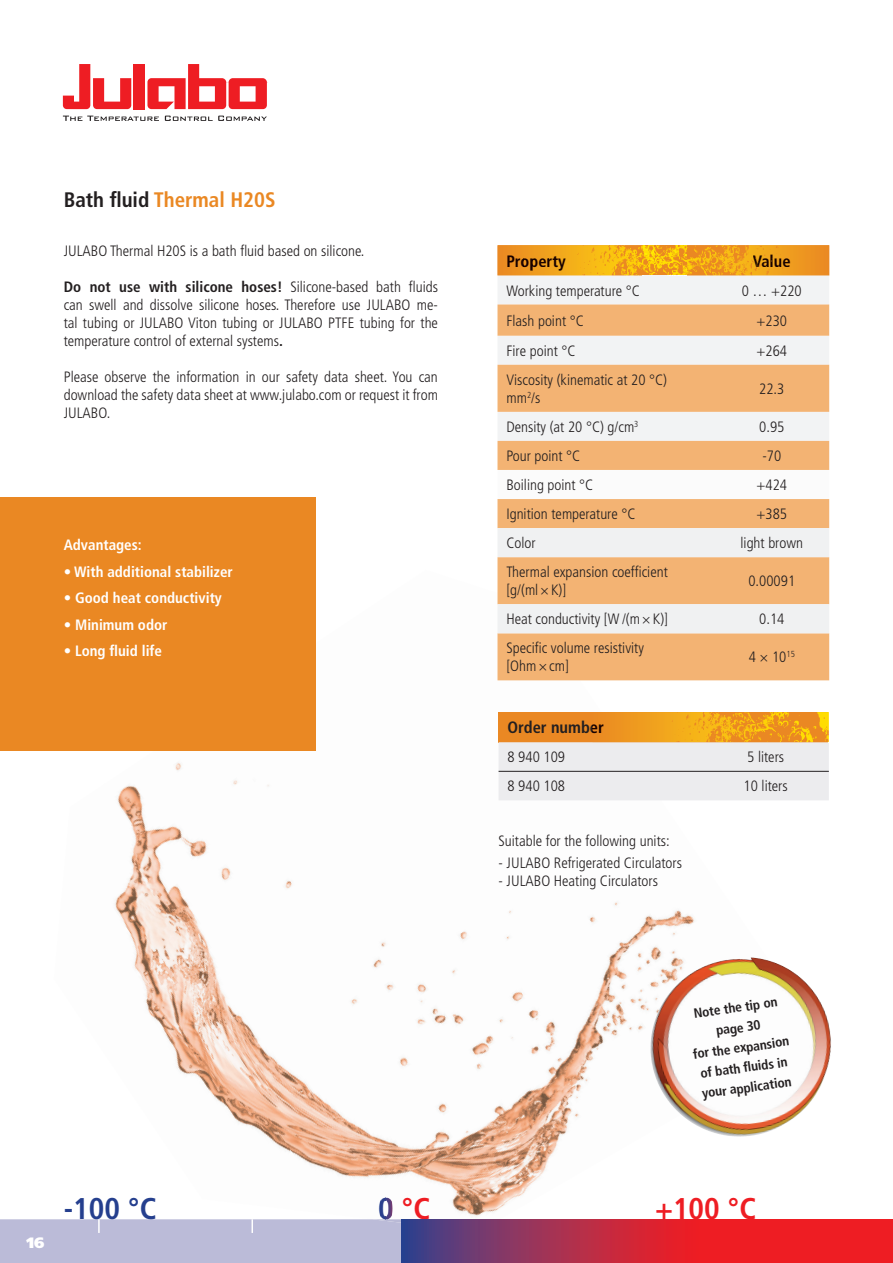
<style>
.page{position:relative;width:893px;height:1263px;background:#fff}
.page>*{position:absolute;margin:0;border:0;box-sizing:border-box;transform-origin:0 0}
.t1{font:700 condensed 30px "Frutiger LT Std";color:#ee1d23}
.t2{font:700 condensed 30px "Frutiger LT Std";color:#253f8e}
.t3{font:700 condensed 21px "Frutiger LT Std";color:#ea8823}
.t4{font:700 condensed 16.5px "Frutiger LT Std";color:#231f20}
.t5{font:700 condensed 16.5px "Frutiger LT Std";color:#170000}
.t6{font:700 condensed 16.5px "Frutiger LT Std";color:#170100}
.t7{font:300 condensed 15px/18px "Frutiger LT Std";color:#231f20}
.t8{font:700 condensed 15px "Frutiger LT Std";color:#fff}
.t9{font:900 15px "Frutiger LT Std";color:#fff}
.t10{font:700 condensed 13.5px/20.1px "Frutiger LT Std";color:#231f20;text-align:center}
.s1{color:#231f20}
.s2{font-weight:700}
.s3{color:#170100}
.s4{color:#180100}
.s5{color:#180400}
.s6{color:#180200}
.s7{color:#160000}
.s8{color:#253f8e}
</style>
<div class="page">
<img style="left:414px;top:1088px;width:320px;height:128px">
<img style="left:417px;top:680px;width:352px;height:408px">
<img style="left:344px;top:998px;width:70px;height:180px">
<img style="left:274px;top:1059px;width:70px;height:117px">
<img style="left:146px;top:993px;width:128px;height:149px">
<img style="left:115px;top:586px;width:422px;height:407px">
<div style="left:0;top:1219px;width:402px;height:44px;background:#bbbbd8"></div>
<svg style="left:63px;top:116px;width:96px;height:5px"></svg>
<svg style="left:165px;top:116px;width:102px;height:5px"></svg>
<svg style="left:63px;top:64px;width:68px;height:45px"></svg>
<div style="left:134px;top:64px;width:11px;height:45px;background:#ee1d23"></div>
<svg style="left:147px;top:64px;width:120px;height:45px"></svg>
<svg style="left:402px;top:1219px;width:491px;height:44px;background:#bc2941"></svg>
<div style="left:0;top:498px;width:315px;height:253px;background:#ea8823"></div>
<div style="left:497px;top:275px;width:332px;height:30px;background:#f2f3f4"></div>
<svg style="left:497px;top:305px;width:332px;height:375px;fill:#f3b373"></svg>
<svg style="left:497px;top:470px;width:332px;height:29px"></svg>
<svg style="left:497px;top:528px;width:332px;height:105px"></svg>
<img style="left:687px;top:275px;width:142px;height:1px">
<img style="left:498px;top:245px;width:331px;height:30px">
<img style="left:753px;top:254px;width:37px;height:13px">
<img style="left:498px;top:275px;width:144px;height:1px">
<img style="left:507px;top:255px;width:59px;height:15px">
<img style="left:642px;top:275px;width:45px;height:1px">
<div style="left:498px;top:712px;width:331px;height:30px;background:#ea8823"></div>
<div style="left:498px;top:742px;width:331px;height:58px;background:#ececee"></div>
<hr style="left:498px;top:771px;width:331px;height:1px;background:#231f20">
<img style="left:617px;top:712px;width:212px;height:30px">
<img style="left:660px;top:958px;width:91px;height:49px">
<h2 class="t3" style="left:64px;top:191px;width:213px"><span class="s1">Bath fluid</span> Thermal H20S</h2>
<p class="t7" style="left:64px;top:243px;width:302px">JULABO Thermal H20S is a bath fluid based on silicone.</p>
<p class="t7" style="left:64px;top:279px;width:376px;text-align:justify"><span class="s2">Do not use with silicone hoses!</span> Silicone-based bath fluids can swell and dissolve silicone hoses. Therefore use JULABO me&shy;tal tubing or JULABO Viton tubing or JULABO PTFE tubing for the temperature control of external systems<span class="s2">.</span></p>
<p class="t7" style="left:64px;top:369px;width:376px;text-align:justify">Please observe the information in our safety data sheet. You can download the safety data sheet at www.julabo.com or request it from JULABO.</p>
<p class="t8" style="left:64px;top:539px;width:80px">Advantages:</p>
<p class="t8" style="left:64px;top:565px;width:171px">• With additional stabilizer</p>
<p class="t8" style="left:64px;top:592px;width:160px">• Good heat conductivity</p>
<p class="t8" style="left:64px;top:618px;width:105px">• Minimum odor</p>
<p class="t8" style="left:64px;top:645px;width:100px">• Long fluid life</p>
<p class="t5" style="left:506px;top:254px;width:61px">Prop<span class="s3">er</span><span class="s4">ty</span></p>
<p class="t6" style="left:753px;top:254px;width:39px"><span class="s5">V</span><span class="s6">a</span>lue</p>
<p class="t7" style="left:506px;top:282px;width:135px">Working temperature °C</p>
<p class="t7" style="left:742px;top:282px;width:62px">0 … +220</p>
<p class="t7" style="left:506px;top:312px;width:79px">Flash point °C</p>
<p class="t7" style="left:756px;top:312px;width:32px">+230</p>
<p class="t7" style="left:506px;top:342px;width:71px">Fire point °C</p>
<p class="t7" style="left:756px;top:342px;width:32px">+264</p>
<p class="t7" style="left:506px;top:371px;width:162px">Viscosity (kinematic at 20 °C) mm<sup>2</sup>/s</p>
<p class="t7" style="left:759px;top:380px;width:27px">22.3</p>
<p class="t7" style="left:506px;top:419px;width:134px">Density (at 20 °C) g/cm<sup>3</sup></p>
<p class="t7" style="left:759px;top:419px;width:27px">0.95</p>
<p class="t7" style="left:506px;top:448px;width:75px">Pour point °C</p>
<p class="t7" style="left:762px;top:448px;width:20px">-70</p>
<p class="t7" style="left:506px;top:477px;width:88px">Boiling point °C</p>
<p class="t7" style="left:756px;top:477px;width:32px">+424</p>
<p class="t7" style="left:506px;top:506px;width:131px">Ignition temperature °C</p>
<p class="t7" style="left:756px;top:506px;width:32px">+385</p>
<p class="t7" style="left:506px;top:535px;width:31px">Color</p>
<p class="t7" style="left:740px;top:535px;width:64px">light brown</p>
<p class="t7" style="left:506px;top:564px;width:163px">Thermal expansion coefficient [g/(ml × K)]</p>
<p class="t7" style="left:748px;top:573px;width:48px">0.00091</p>
<p class="t7" style="left:506px;top:611px;width:163px">Heat conductivity [W /(m × K)]</p>
<p class="t7" style="left:759px;top:611px;width:27px">0.14</p>
<p class="t7" style="left:506px;top:640px;width:139px">Specific volume resistivity [Ohm × cm]</p>
<p class="t7" style="left:749px;top:649px;width:48px">4 × 10<sup>15</sup></p>
<p class="t4" style="left:507px;top:721px;width:98px">Order numb<span class="s7">er</span></p>
<p class="t7" style="left:507px;top:749px;width:59px">8 940 109</p>
<p class="t7" style="left:747px;top:749px;width:38px">5 liters</p>
<p class="t7" style="left:507px;top:778px;width:59px">8 940 108</p>
<p class="t7" style="left:743px;top:778px;width:46px">10 liters</p>
<p class="t7" style="left:498px;top:832px;width:173px">Suitable for the following units:</p>
<p class="t7" style="left:498px;top:855px;width:185px">- JULABO Refrigerated Circulators</p>
<p class="t7" style="left:498px;top:873px;width:161px">- JULABO Heating Circulators</p>
<p class="t10" style="left:686px;top:1005px;width:99px;rotate:-8deg">Note the tip on page 30<br>for the expansion of bath fl uids in your application</p>
<p class="t9" style="left:26px;top:1234px;width:20px">16</p>
<h1 class="t2" style="left:64px;top:1196px;width:94px">-100 °C</h1>
<h1 class="t1" style="left:378px;top:1196px;width:54px"><span class="s8">0</span> °C</h1>
<h1 class="t1" style="left:655px;top:1196px;width:103px">+100 °C</h1>
</div>
